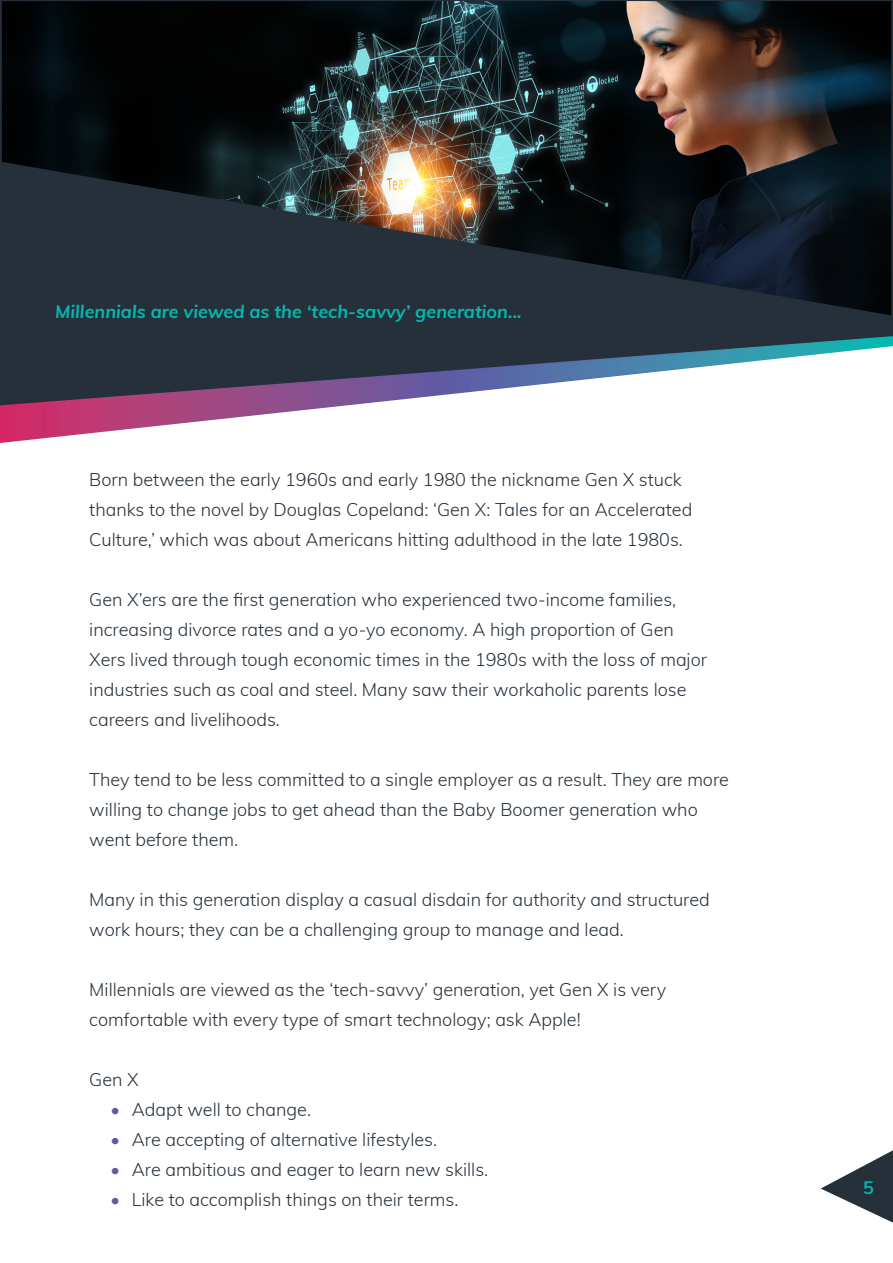
<style>
.page{position:relative;width:893px;height:1263px;background:#fff}
.page>*{position:absolute;margin:0;border:0;box-sizing:border-box;transform-origin:0 0}
.t1{font:300 18px/30px "Muli";color:#25303a}
.t2{font:italic 700 18px "Muli";color:#03b9b1}
.t3{font:700 18px "Muli";color:#03b9b1}
.s1{color:#5e5aa4}
</style>
<div class="page">
<img style="left:0;top:0;width:893px;height:162px">
<svg style="left:0;top:162px;width:893px;height:173px;background:#252c32"></svg>
<svg style="left:0;top:335px;width:893px;height:108px"></svg>
<svg style="left:821px;top:1150px;width:72px;height:72px"></svg>
<p class="t2" style="left:55px;top:298px;width:468px">Millennials are viewed as the ‘tech-savvy’ generation...</p>
<p class="t1" style="left:89px;top:463px;width:605px">Born between the early 1960s and early 1980 the nickname Gen X stuck thanks to the novel by Douglas Copeland: ‘Gen X: Tales for an Accelerated<br>Culture,’ which was about Americans hitting adulthood in the late 1980s.</p>
<p class="t1" style="left:89px;top:583px;width:619px">Gen X’ers are the first generation who experienced two-income families, increasing divorce rates and a yo-yo economy. A high proportion of Gen Xers lived through tough economic times in the 1980s with the loss of major industries such as coal and steel. Many saw their workaholic parents lose careers and livelihoods.</p>
<p class="t1" style="left:89px;top:763px;width:641px">They tend to be less committed to a single employer as a result. They are more willing to change jobs to get ahead than the Baby Boomer generation who went before them.</p>
<p class="t1" style="left:89px;top:883px;width:622px">Many in this generation display a casual disdain for authority and structured work hours; they can be a challenging group to manage and lead.</p>
<p class="t1" style="left:89px;top:973px;width:578px">Millennials are viewed as the ‘tech-savvy’ generation, yet Gen X is very comfortable with every type of smart technology; ask Apple!</p>
<p class="t1" style="left:89px;top:1063px;width:51px">Gen X</p>
<p class="t1" style="left:111px;top:1093px;width:202px"><span class="s1">•</span> Adapt well to change.</p>
<p class="t1" style="left:111px;top:1123px;width:328px"><span class="s1">•</span> Are accepting of alternative lifestyles.</p>
<p class="t1" style="left:111px;top:1153px;width:379px"><span class="s1">•</span> Are ambitious and eager to learn new skills.</p>
<p class="t1" style="left:111px;top:1183px;width:349px"><span class="s1">•</span> Like to accomplish things on their terms.</p>
<p class="t3" style="left:863px;top:1174px;width:12px">5</p>
</div>
